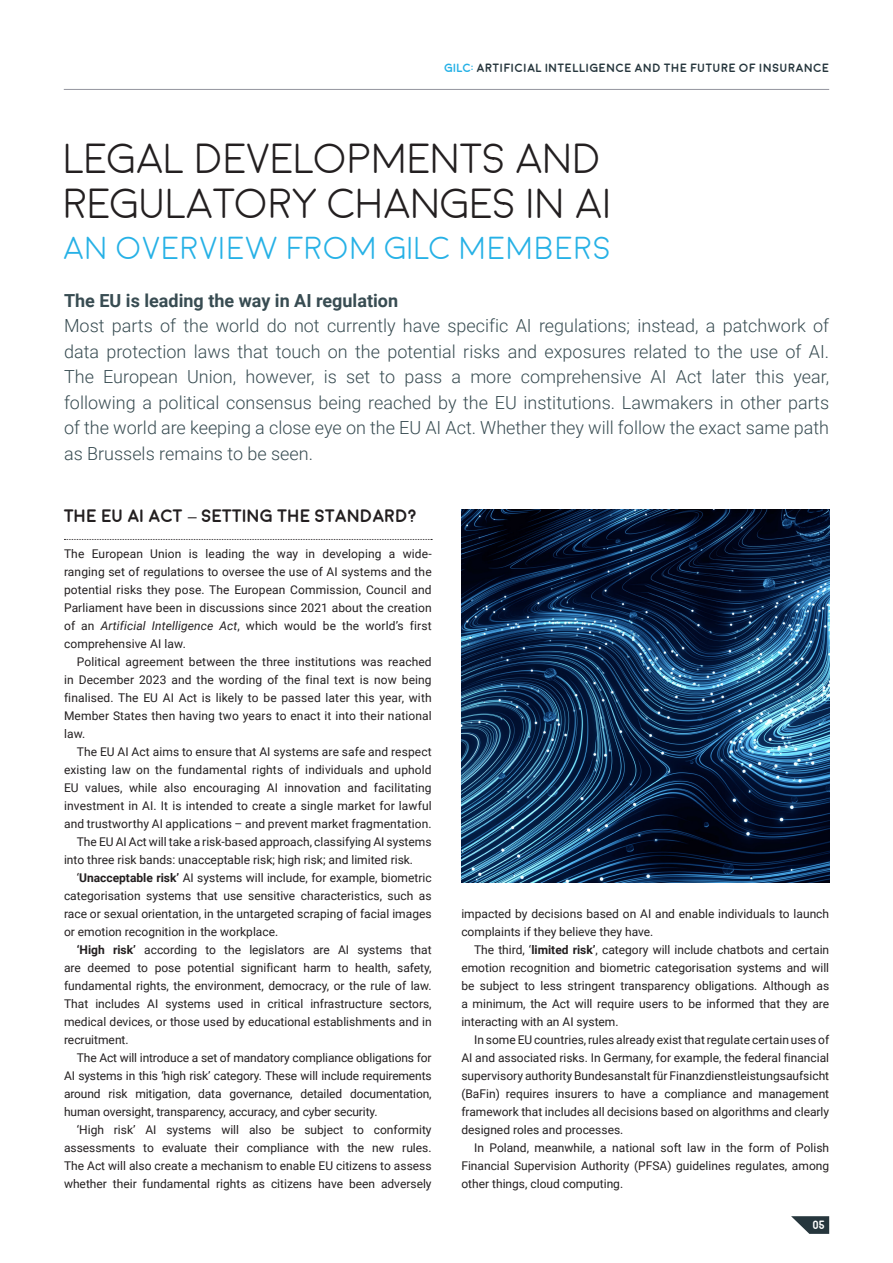
<style>
.page{position:relative;width:893px;height:1263px;background:#fff}
.page>*{position:absolute;margin:0;border:0;box-sizing:border-box;transform-origin:0 0}
.Smaller_A_Head{font:300 42px/45px "Moon";color:#231f20}
.Smaller_A_Head-2{font:300 31.8px "Moon";color:#26b1e6}
.INTRO_COPY{font:300 18px/25.5px "Roboto";color:#384c52;text-align:justify}
.INTRO_COPY-2{font:700 18px "Roboto";color:#384c52}
.A_HEAD{font:700 18px "Moon";color:#231f20}
.body_copy{font:12px/18px "Roboto";color:#231f20;text-align:justify}
.t1{font:700 12px "Moon";color:#26363d}
.t2{font:700 12px "Moon";color:#fff}
.s1{color:#26b1e6}
.s2{font-style:italic}
.s3{font-weight:700}
</style>
<div class="page">
<svg style="left:64px;top:539px;width:368px;height:1px"></svg>
<img style="left:461px;top:509px;width:368px;height:373px">
<svg style="left:791px;top:1216px;width:38px;height:18px"></svg>
<hr style="left:64px;top:89px;width:765px;height:1px;background:#93949e">
<p class="t1" style="left:444px;top:62px;width:386px"><span class="s1">GILC:</span> ARTIFICIAL INTELLIGENCE AND THE FUTURE OF INSURANCE</p>
<p class="Smaller_A_Head" style="left:64px;top:138px;width:550px">LEGAL DEVELOPMENTS AND<br>REGULATORY CHANGES IN AI</p>
<p class="Smaller_A_Head-2" style="left:64px;top:232px;width:549px">AN OVERVIEW FROM GILC MEMBERS</p>
<p class="INTRO_COPY-2" style="left:64px;top:288px;width:336px">The EU is leading the way in AI regulation</p>
<p class="INTRO_COPY" style="left:64px;top:312px;width:767px">Most parts of the world do not currently have specific AI regulations; instead, a patchwork of data protection laws that touch on the potential risks and exposures related to the use of AI.<br>The European Union, however, is set to pass a more comprehensive AI Act later this year, following a political consensus being reached by the EU institutions. Lawmakers in other parts of the world are keeping a close eye on the EU AI Act. Whether they will follow the exact same path as Brussels remains to be seen.</p>
<p class="A_HEAD" style="left:64px;top:507px;width:355px">THE EU AI ACT – SETTING THE STANDARD?</p>
<p class="body_copy" style="left:64px;top:544px;width:369px">The European Union is leading the way in developing a wide&shy;ranging set of regulations to oversee the use of AI systems and the potential risks they pose. The European Commission, Council and Parliament have been in discussions since 2021 about the creation of an <span class="s2">Artificial Intelligence Act</span>, which would be the world’s first comprehensive AI law.</p>
<p class="body_copy" style="left:64px;top:652px;width:369px;text-indent:13px">Political agreement between the three institutions was reached in December 2023 and the wording of the final text is now being finalised. The EU AI Act is likely to be passed later this year, with Member States then having two years to enact it into their national law.</p>
<p class="body_copy" style="left:64px;top:742px;width:369px;text-indent:13px">The EU AI Act aims to ensure that AI systems are safe and respect existing law on the fundamental rights of individuals and uphold EU values, while also encouraging AI innovation and facilitating investment in AI. It is intended to create a single market for lawful and trustworthy AI applications – and prevent market fragmentation.</p>
<p class="body_copy" style="left:64px;top:832px;width:369px;text-indent:13px">The EU AI Act will take a risk-based approach, classifying AI systems into three risk bands: unacceptable risk; high risk; and limited risk.</p>
<p class="body_copy" style="left:64px;top:868px;width:369px;text-indent:13px">‘<span class="s3">Unacceptable risk’</span> AI systems will include, for example, biometric categorisation systems that use sensitive characteristics, such as race or sexual orientation, in the untargeted scraping of facial images or emotion recognition in the workplace.</p>
<p class="body_copy" style="left:64px;top:940px;width:369px;text-indent:13px"><span class="s3">‘High risk’</span> according to the legislators are AI systems that are deemed to pose potential significant harm to health, safety, fundamental rights, the environment, democracy, or the rule of law.<br>That includes AI systems used in critical infrastructure sectors, medical devices, or those used by educational establishments and in recruitment.</p>
<p class="body_copy" style="left:64px;top:1048px;width:369px;text-indent:13px">The Act will introduce a set of mandatory compliance obligations for AI systems in this ‘high risk’ category. These will include requirements around risk mitigation, data governance, detailed documentation, human oversight, transparency, accuracy, and cyber security.</p>
<p class="body_copy" style="left:64px;top:1120px;width:369px;text-indent:13px">‘High risk’ AI systems will also be subject to conformity assessments to evaluate their compliance with the new rules.<br>The Act will also create a mechanism to enable EU citizens to assess whether their fundamental rights as citizens have been adversely</p>
<p class="body_copy" style="left:461px;top:904px;width:369px">impacted by decisions based on AI and enable individuals to launch complaints if they believe they have.</p>
<p class="body_copy" style="left:461px;top:940px;width:369px;text-indent:13px">The third, ‘<span class="s3">limited risk’</span>, category will include chatbots and certain emotion recognition and biometric categorisation systems and will be subject to less stringent transparency obligations. Although as a minimum, the Act will require users to be informed that they are interacting with an AI system.</p>
<p class="body_copy" style="left:461px;top:1030px;width:369px;text-indent:13px">In some EU countries, rules already exist that regulate certain uses of AI and associated risks. In Germany, for example, the federal financial supervisory authority Bundesanstalt für Finanzdienstleistungsaufsicht (BaFin) requires insurers to have a compliance and management framework that includes all decisions based on algorithms and clearly designed roles and processes.</p>
<p class="body_copy" style="left:461px;top:1138px;width:369px;text-indent:13px">In Poland, meanwhile, a national soft law in the form of Polish Financial Supervision Authority (PFSA) guidelines regulates, among other things, cloud computing.</p>
<p class="t2" style="left:812px;top:1219px;width:14px">05</p>
</div>
